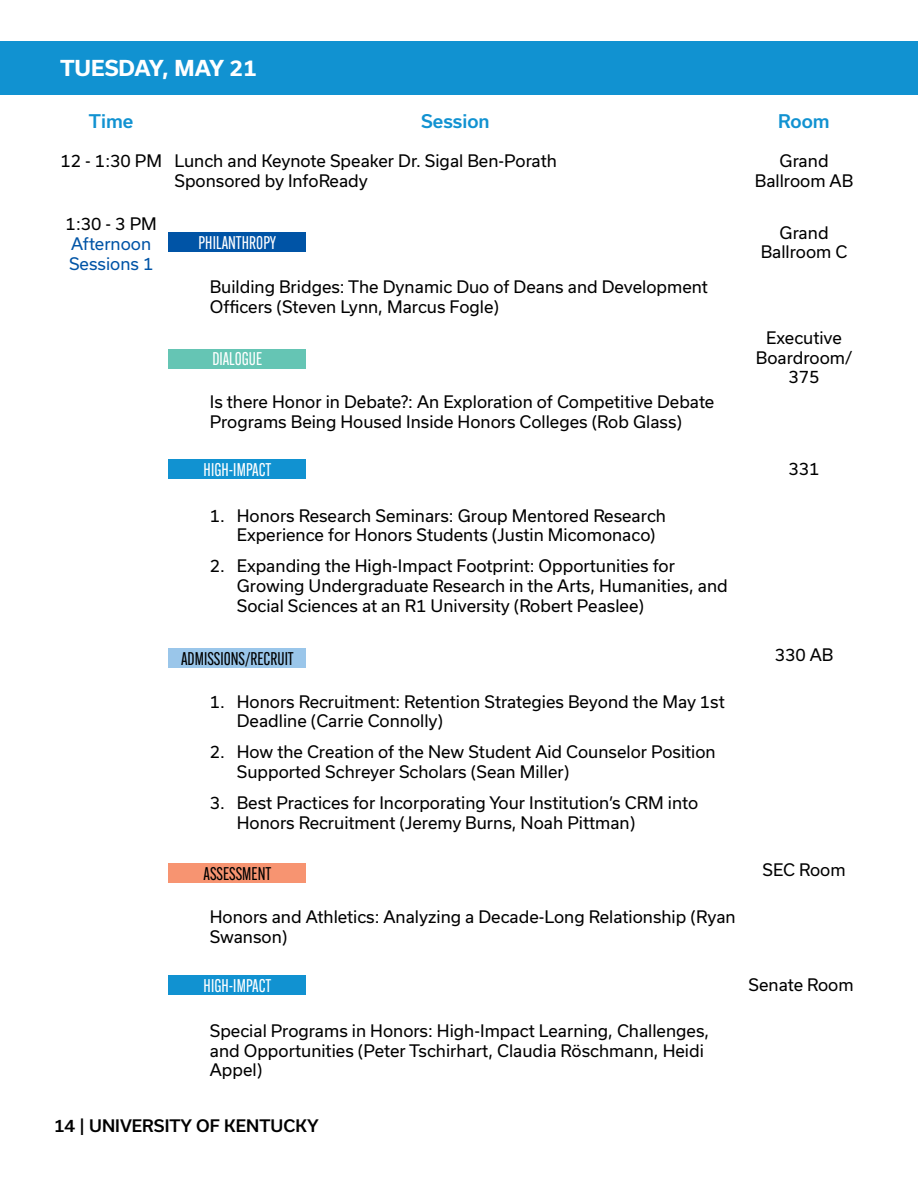
<style>
.page{position:relative;width:918px;height:1188px;background:#fff}
.page>*{position:absolute;margin:0;border:0;box-sizing:border-box;transform-origin:0 0}
.t1{font:700 21px "Usual";color:#fff}
.t2{font:18px "Alternate Gothic Cond ATF";color:#fff}
.t3{font:18px "Alternate Gothic Cond ATF";color:#000}
.t4{font:500 18px "Usual";color:#1192d1}
.t5{font:16.5px/19.8px "Usual";color:#000}
.t6{font:500 16.5px "Usual";color:#000}
.t7{font:16.5px/19.8px "Usual";color:#0054a6}
</style>
<div class="page">
<div style="left:0;top:41px;width:918px;height:53px;background:#1192d1"></div>
<div style="left:168px;top:232px;width:138px;height:20px;background:#0054a6"></div>
<div style="left:168px;top:349px;width:138px;height:20px;background:#65c5b4"></div>
<div style="left:168px;top:459px;width:138px;height:20px;background:#1192d1"></div>
<div style="left:168px;top:648px;width:138px;height:20px;background:#9ac6ea"></div>
<div style="left:168px;top:863px;width:138px;height:20px;background:#f79471"></div>
<div style="left:168px;top:975px;width:138px;height:20px;background:#1192d1"></div>
<p class="t1" style="left:60px;top:56px;width:198px">TUESDAY, MAY 21</p>
<p class="t4" style="left:89px;top:110px;width:46px">Time</p>
<p class="t4" style="left:421px;top:110px;width:70px">Session</p>
<p class="t4" style="left:778px;top:110px;width:53px">Room</p>
<p class="t5" style="left:174px;top:151px;width:384px;text-indent:-114px">12 - 1:30 PM Lunch and Keynote Speaker Dr. Sigal Ben-Porath<br>Sponsored by InfoReady</p>
<p class="t5" style="left:755px;top:151px;width:100px;text-align:center">Grand<br>Ballroom AB</p>
<p class="t5" style="left:66px;top:214px;width:93px">1:30 - 3 PM</p>
<p class="t7" style="left:69px;top:234px;width:86px">Afternoon<br>Sessions 1</p>
<p class="t5" style="left:761px;top:222px;width:88px;text-align:center">Grand<br>Ballroom C</p>
<p class="t5" style="left:210px;top:277px;width:500px">Building Bridges: The Dynamic Duo of Deans and Development<br>Officers (Steven Lynn, Marcus Fogle)</p>
<p class="t5" style="left:756px;top:328px;width:98px;text-align:center">Executive<br>Boardroom/<br>375</p>
<p class="t5" style="left:210px;top:392px;width:506px">Is there Honor in Debate?: An Exploration of Competitive Debate<br>Programs Being Housed Inside Honors Colleges (Rob Glass)</p>
<p class="t5" style="left:789px;top:459px;width:33px">331</p>
<p class="t5" style="left:237px;top:505px;width:431px;text-indent:-27px">1. Honors Research Seminars: Group Mentored Research<br>Experience for Honors Students (Justin Micomonaco)</p>
<p class="t5" style="left:237px;top:556px;width:493px;text-indent:-27px">2. Expanding the High-Impact Footprint: Opportunities for<br>Growing Undergraduate Research in the Arts, Humanities, and<br>Social Sciences at an R1 University (Robert Peaslee)</p>
<p class="t5" style="left:775px;top:645px;width:60px">330 AB</p>
<p class="t5" style="left:237px;top:692px;width:489px;text-indent:-27px">1. Honors Recruitment: Retention Strategies Beyond the May 1st<br>Deadline (Carrie Connolly)</p>
<p class="t5" style="left:237px;top:742px;width:480px;text-indent:-27px">2. How the Creation of the New Student Aid Counselor Position<br>Supported Schreyer Scholars (Sean Miller)</p>
<p class="t5" style="left:237px;top:793px;width:463px;text-indent:-27px">3. Best Practices for Incorporating Your Institution’s CRM into<br>Honors Recruitment (Jeremy Burns, Noah Pittman)</p>
<p class="t5" style="left:763px;top:860px;width:85px">SEC Room</p>
<p class="t5" style="left:210px;top:907px;width:527px">Honors and Athletics: Analyzing a Decade-Long Relationship (Ryan<br>Swanson)</p>
<p class="t5" style="left:749px;top:975px;width:107px">Senate Room</p>
<p class="t5" style="left:210px;top:1021px;width:501px">Special Programs in Honors: High-Impact Learning, Challenges, and Opportunities (Peter Tschirhart, Claudia Röschmann, Heidi<br>Appel)</p>
<p class="t2" style="left:199px;top:231px;width:79px">PHILANTHROPY</p>
<p class="t2" style="left:212px;top:348px;width:51px">DIALOGUE</p>
<p class="t2" style="left:204px;top:458px;width:69px">HIGH-IMPACT</p>
<p class="t3" style="left:181px;top:647px;width:114px">ADMISSIONS/RECRUIT</p>
<p class="t3" style="left:204px;top:862px;width:69px">ASSESSMENT</p>
<p class="t2" style="left:204px;top:974px;width:69px">HIGH-IMPACT</p>
<p class="t6" style="left:54px;top:1116px;width:266px">14 | UNIVERSITY OF KENTUCKY</p>
</div>
